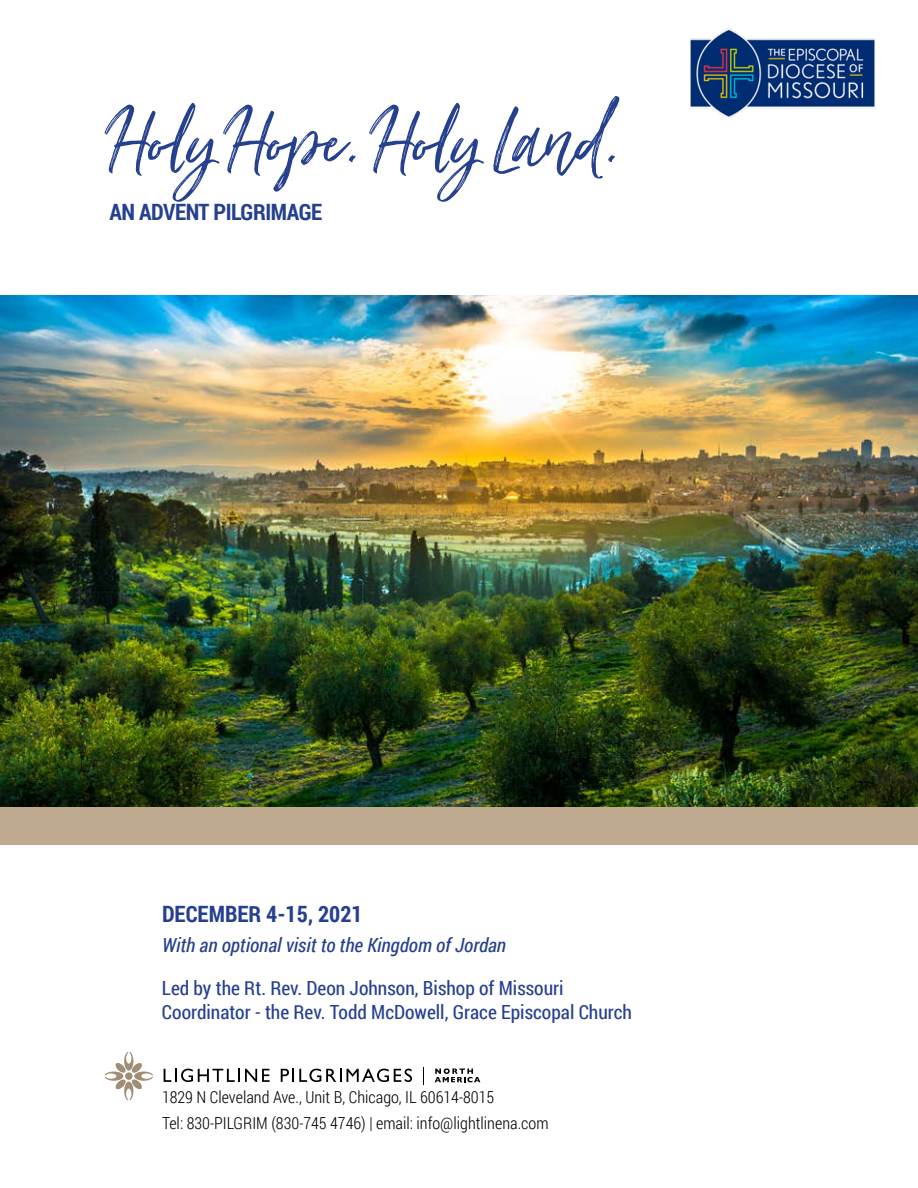
<style>
.page{position:relative;width:918px;height:1188px;background:#fff}
.page>*{position:absolute;margin:0;border:0;box-sizing:border-box;transform-origin:0 0}
.t1{font:97.5px "Just Lovely Slanted Alt 3";color:#25408f}
.t2{font:700 22.5px "Roboto Condensed";letter-spacing:-.02em;color:#25408f}
.t3{font:700 22.5px "Roboto Condensed";color:#25408f}
.t4{font:19.5px/24px "Roboto Condensed";color:#25408f}
.t5{font:italic 19.5px "Roboto Condensed";color:#25408f}
.t6{font:300 16.5px/25.5px "Roboto Condensed";color:#000}
</style>
<div class="page">
<div style="left:0;top:807px;width:918px;height:37px;background:#bfaa8f"></div>
<img style="left:0;top:296px;width:918px;height:511px">
<svg style="left:104px;top:1052px;width:49px;height:49px"></svg>
<svg style="left:164px;top:1069px;width:106px;height:13px"></svg>
<svg style="left:281px;top:1069px;width:131px;height:13px"></svg>
<svg style="left:423px;top:1067px;width:1px;height:18px"></svg>
<svg style="left:435px;top:1068px;width:45px;height:14px"></svg>
<img style="left:689px;top:28px;width:186px;height:89px">
<h1 class="t1" style="left:111px;top:85px;width:511px">Holy Hope. Holy Land.</h1>
<h2 class="t2" style="left:110px;top:196px;width:214px">AN ADVENT PILGRIMAGE</h2>
<h2 class="t3" style="left:162px;top:898px;width:202px">DECEMBER 4-15, 2021</h2>
<p class="t5" style="left:162px;top:931px;width:346px">With an optional visit to the Kingdom of Jordan</p>
<p class="t4" style="left:162px;top:976px;width:472px">Led by the Rt. Rev. Deon Johnson, Bishop of Missouri<br>Coordinator - the Rev. Todd McDowell, Grace Episcopal Church</p>
<p class="t6" style="left:162px;top:1084px;width:388px">1829 N Cleveland Ave., Unit B, Chicago, IL 60614-8015<br>Tel: 830-PILGRIM (830-745 4746) | email: info@lightlinena.com</p>
</div>
